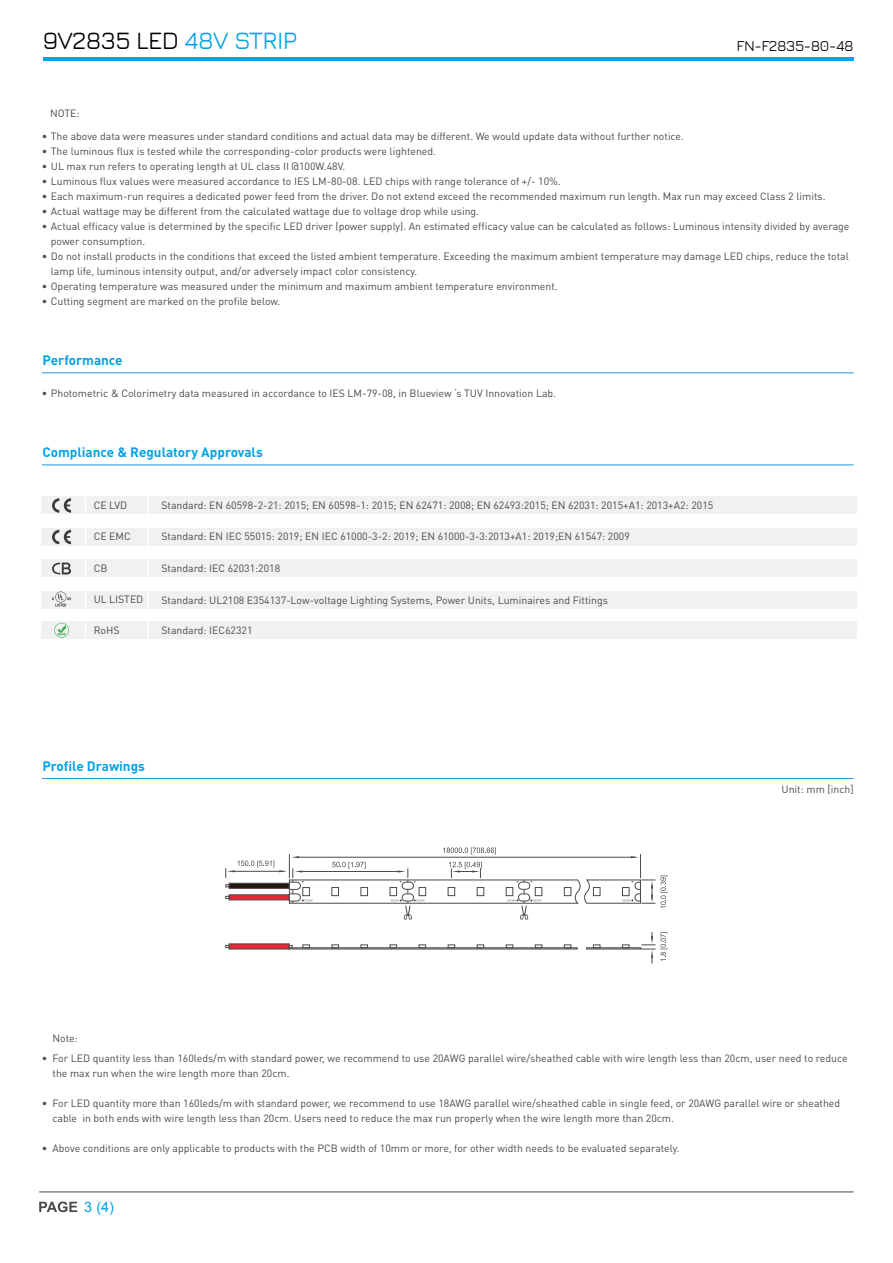
<style>
.page{position:relative;width:893px;height:1263px;background:#fff}
.page>*{position:absolute;margin:0;border:0;box-sizing:border-box;transform-origin:0 0}
.t1{font:500 24.9px "Jura";letter-spacing:-.025em;color:#000}
.t2{font:500 15.15px "Jura";letter-spacing:-.025em;color:#000}
.t3{font:14.4px "Arial";color:#00a3e8}
.t4{font:700 13.5px "DIN Pro";color:#00a3e8}
.t5{font:10.5px/19.8px "DIN Pro";color:#4c4948}
.s1{color:#00a3e8}
</style>
<div class="page">
<hr style="left:39px;top:1191px;width:815px;height:1px;background:#4c4948">
<svg style="left:39px;top:1201px;width:38px;height:11px"></svg>
<hr style="left:43px;top:57px;width:811px;height:3px;background:#00a3e8">
<hr style="left:42px;top:464px;width:812px;height:1px;background:#2298d6">
<hr style="left:42px;top:372px;width:812px;height:1px;background:#2298d6">
<hr style="left:42px;top:778px;width:812px;height:1px;background:#2298d6">
<svg style="left:225px;top:847px;width:442px;height:116px"></svg>
<div style="left:289px;top:947px;width:288px;height:2px;border:1px solid #4d4a47"></div>
<div style="left:586px;top:947px;width:55px;height:2px;border:1px solid #4d4a47"></div>
<div style="left:42px;top:497px;width:815px;height:17px;background:#eff1f2"></div>
<div style="left:42px;top:528px;width:815px;height:17px;background:#eff1f2"></div>
<div style="left:42px;top:559px;width:815px;height:17px;background:#eff1f2"></div>
<div style="left:42px;top:591px;width:815px;height:17px;background:#eff1f2"></div>
<div style="left:42px;top:621px;width:815px;height:18px;background:#eff1f2"></div>
<svg style="left:52px;top:498px;width:19px;height:15px"></svg>
<svg style="left:52px;top:530px;width:19px;height:14px"></svg>
<svg style="left:52px;top:562px;width:19px;height:13px"></svg>
<svg style="left:52px;top:591px;width:19px;height:15px"></svg>
<hr style="left:147px;top:497px;width:2px;height:142px;background:#fff">
<hr style="left:85px;top:497px;width:1px;height:142px;background:#fff">
<svg style="left:54px;top:623px;width:15px;height:14px"></svg>
<h1 class="t1" style="left:43px;top:22px;width:256px">9V2835 LED <span class="s1">48V STRIP</span></h1>
<h2 class="t2" style="left:737px;top:34px;width:119px">FN-F2835-80-48</h2>
<p class="t5" style="left:50px;top:103px;width:31px">NOTE:</p>
<p class="t5" style="left:42px;top:126px;width:644px">• The above data were measures under standard conditions and actual data may be different. We would update data without further notice.</p>
<p class="t5" style="left:42px;top:141px;width:396px">• The luminous flux is tested while the corresponding-color products were lightened.</p>
<p class="t5" style="left:42px;top:156px;width:305px">• UL max run refers to operating length at UL class II @100W.48V.</p>
<p class="t5" style="left:42px;top:171px;width:520px">• Luminous flux values were measured accordance to IES LM-80-08. LED chips with range tolerance of +/- 10%.</p>
<p class="t5" style="left:42px;top:186px;width:785px">• Each maximum-run requires a dedicated power feed from the driver. Do not extend exceed the recommended maximum run length. Max run may exceed Class 2 limits.</p>
<p class="t5" style="left:42px;top:201px;width:439px">• Actual wattage may be different from the calculated wattage due to voltage drop while using.</p>
<p class="t5" style="left:42px;top:216px;width:809px">• Actual efficacy value is determined by the specific LED driver (power supply). An estimated efficacy value can be calculated as follows: Luminous intensity divided by average</p>
<p class="t5" style="left:42px;top:246px;width:808px">• Do not install products in the conditions that exceed the listed ambient temperature. Exceeding the maximum ambient temperature may damage LED chips, reduce the total</p>
<p class="t5" style="left:42px;top:276px;width:517px">• Operating temperature was measured under the minimum and maximum ambient temperature environment.</p>
<p class="t5" style="left:42px;top:291px;width:240px">• Cutting segment are marked on the profile below.</p>
<p class="t5" style="left:51px;top:231px;width:96px">power consumption.</p>
<p class="t5" style="left:51px;top:261px;width:368px">lamp life, luminous intensity output, and/or adversely impact color consistency.</p>
<p class="t4" style="left:42px;top:351px;width:82px">Performance</p>
<p class="t5" style="left:42px;top:383px;width:516px">• Photometric &amp; Colorimetry data measured in accordance to IES LM-79-08, in Blueview ‘s TUV Innovation Lab.</p>
<p class="t4" style="left:42px;top:443px;width:222px">Compliance &amp; Regulatory Approvals</p>
<p class="t5" style="left:94px;top:495px;width:35px">CE LVD</p>
<p class="t5" style="left:94px;top:526px;width:39px">CE EMC</p>
<p class="t5" style="left:94px;top:557px;width:15px">CB</p>
<p class="t5" style="left:94px;top:589px;width:51px">UL LISTED</p>
<p class="t5" style="left:94px;top:620px;width:27px">RoHS</p>
<p class="t5" style="left:161px;top:495px;width:553px">Standard: EN 60598-2-21: 2015; EN 60598-1: 2015; EN 62471: 2008; EN 62493:2015; EN 62031: 2015+A1: 2013+A2: 2015</p>
<p class="t5" style="left:161px;top:526px;width:470px">Standard: EN IEC 55015: 2019; EN IEC 61000-3-2: 2019; EN 61000-3-3:2013+A1: 2019;EN 61547: 2009</p>
<p class="t5" style="left:161px;top:557px;width:120px">Standard: IEC 62031:2018</p>
<p class="t5" style="left:161px;top:589px;width:448px">Standard: UL2108 E354137-Low-voltage Lighting Systems, Power Units, Luminaires and Fittings</p>
<p class="t5" style="left:161px;top:620px;width:93px">Standard: IEC62321</p>
<p class="t4" style="left:42px;top:756px;width:104px">Profile Drawings</p>
<p class="t5" style="left:781px;top:779px;width:74px">Unit: mm [inch]</p>
<p class="t5" style="left:53px;top:1028px;width:797px">Note:<br>For LED quantity less than 160leds/m with standard power, we recommend to use 20AWG parallel wire/sheathed cable with wire length less than 20cm, user need to reduce</p>
<p class="t5" style="left:53px;top:1063px;width:239px">the max run when the wire length more than 20cm.</p>
<p class="t5" style="left:53px;top:1095px;width:789px;line-height:15px">For LED quantity more than 160leds/m with standard power, we recommend to use 18AWG parallel wire/sheathed cable in single feed, or 20AWG parallel wire or sheathed cable in both ends with wire length less than 20cm. Users need to reduce the max run properly when the wire length more than 20cm.</p>
<p class="t5" style="left:53px;top:1138px;width:628px">Above conditions are only applicable to products with the PCB width of 10mm or more, for other width needs to be evaluated separately.</p>
<p class="t5" style="left:42px;top:1048px;width:7px">•</p>
<p class="t5" style="left:42px;top:1093px;width:7px">•</p>
<p class="t5" style="left:42px;top:1138px;width:7px">•</p>
<h3 class="t3" style="left:84px;top:1198px;width:31px">3 (4)</h3>
</div>
